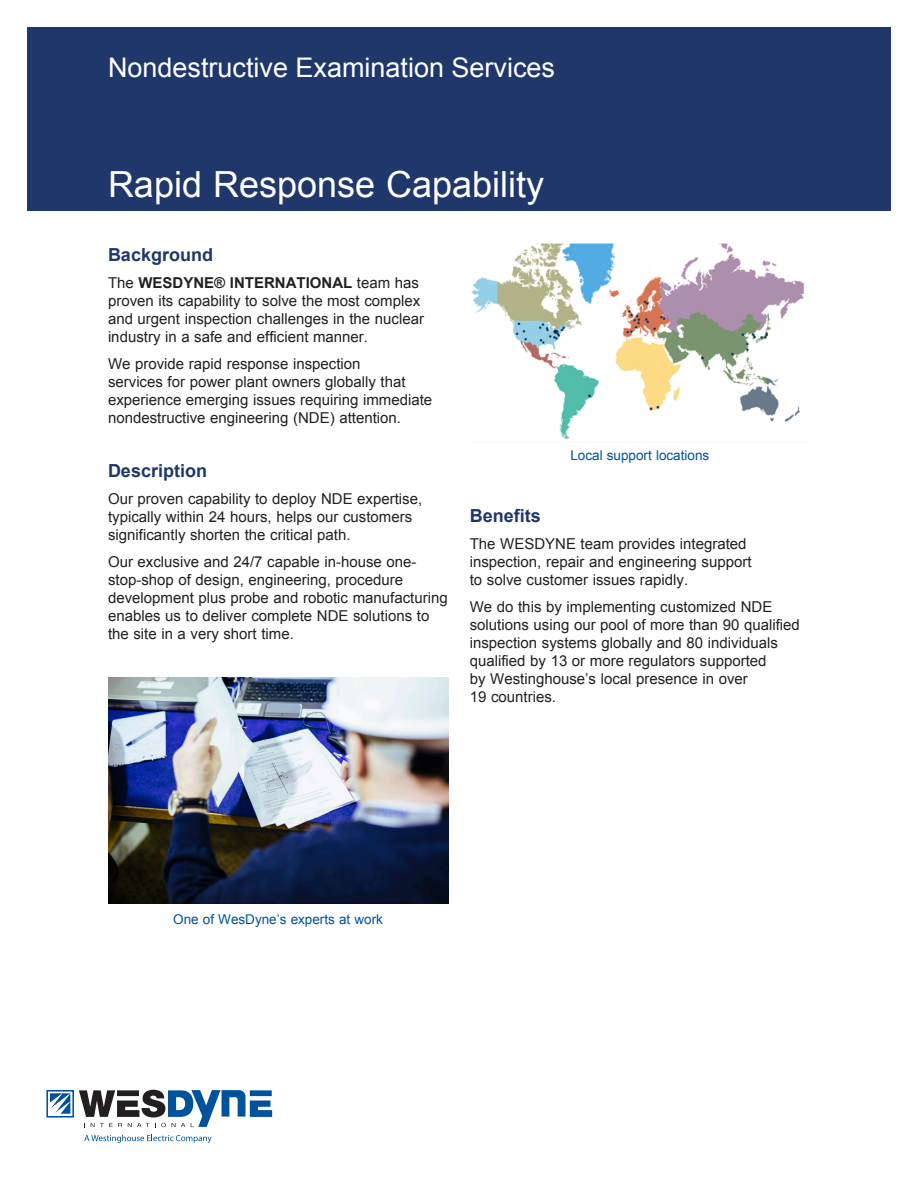
<style>
.page{position:relative;width:918px;height:1188px;background:#fff}
.page>*{position:absolute;margin:0;border:0;box-sizing:border-box;transform-origin:0 0}
.FLY_SHEET_TITLE{font:36px "Arial";color:#fff}
.DIVISION_TITLE{font:27px "Arial";color:#fff}
.BLUE_TITLES{font:700 18px "Arial";color:#1f376b}
.BODY_COPY{font:15px/18px "Arial";color:#231f20}
.t1{font:13.5px "Arial";color:#01529a}
.s1{font-weight:700}
</style>
<div class="page">
<div style="left:27px;top:27px;width:864px;height:184px;background:#1f376b"></div>
<div style="left:46px;top:1090px;width:28px;height:28px;border:2px solid #01529a"></div>
<svg style="left:50px;top:1093px;width:20px;height:21px"></svg>
<svg style="left:79px;top:1090px;width:193px;height:37px"></svg>
<svg style="left:84px;top:1135px;width:128px;height:8px"></svg>
<img style="left:108px;top:677px;width:340px;height:227px">
<img style="left:471px;top:243px;width:333px;height:197px">
<p class="DIVISION_TITLE" style="left:108px;top:50px;width:449px">Nondestructive Examination Services</p>
<p class="FLY_SHEET_TITLE" style="left:108px;top:161px;width:438px">Rapid Response Capability</p>
<p class="BLUE_TITLES" style="left:108px;top:243px;width:107px">Background</p>
<p class="BODY_COPY" style="left:108px;top:274px;width:318px">The <span class="s1">WESDYNE® INTERNATIONAL</span> team has proven its capability to solve the most complex and urgent inspection challenges in the nuclear industry in a safe and efficient manner.</p>
<p class="BODY_COPY" style="left:108px;top:355px;width:326px">We provide rapid response inspection<br>services for power plant owners globally that experience emerging issues requiring immediate nondestructive engineering (NDE) attention.</p>
<p class="BLUE_TITLES" style="left:108px;top:459px;width:101px">Description</p>
<p class="BODY_COPY" style="left:108px;top:490px;width:316px">Our proven capability to deploy NDE expertise, typically within 24 hours, helps our customers significantly shorten the critical path.</p>
<p class="BODY_COPY" style="left:108px;top:553px;width:341px">Our exclusive and 24/7 capable in-house one&shy;stop-shop of design, engineering, procedure development plus probe and robotic manufacturing enables us to deliver complete NDE solutions to the site in a very short time.</p>
<p class="t1" style="left:570px;top:447px;width:140px">Local support locations</p>
<p class="BLUE_TITLES" style="left:470px;top:504px;width:73px">Benefits</p>
<p class="BODY_COPY" style="left:470px;top:535px;width:283px">The WESDYNE team provides integrated inspection, repair and engineering support to solve customer issues rapidly.</p>
<p class="BODY_COPY" style="left:470px;top:598px;width:332px">We do this by implementing customized NDE solutions using our pool of more than 90 qualified inspection systems globally and 80 individuals qualified by 13 or more regulators supported<br>by Westinghouse’s local presence in over<br>19 countries.</p>
<p class="t1" style="left:173px;top:910px;width:211px">One of WesDyne’s experts at work</p>
</div>
